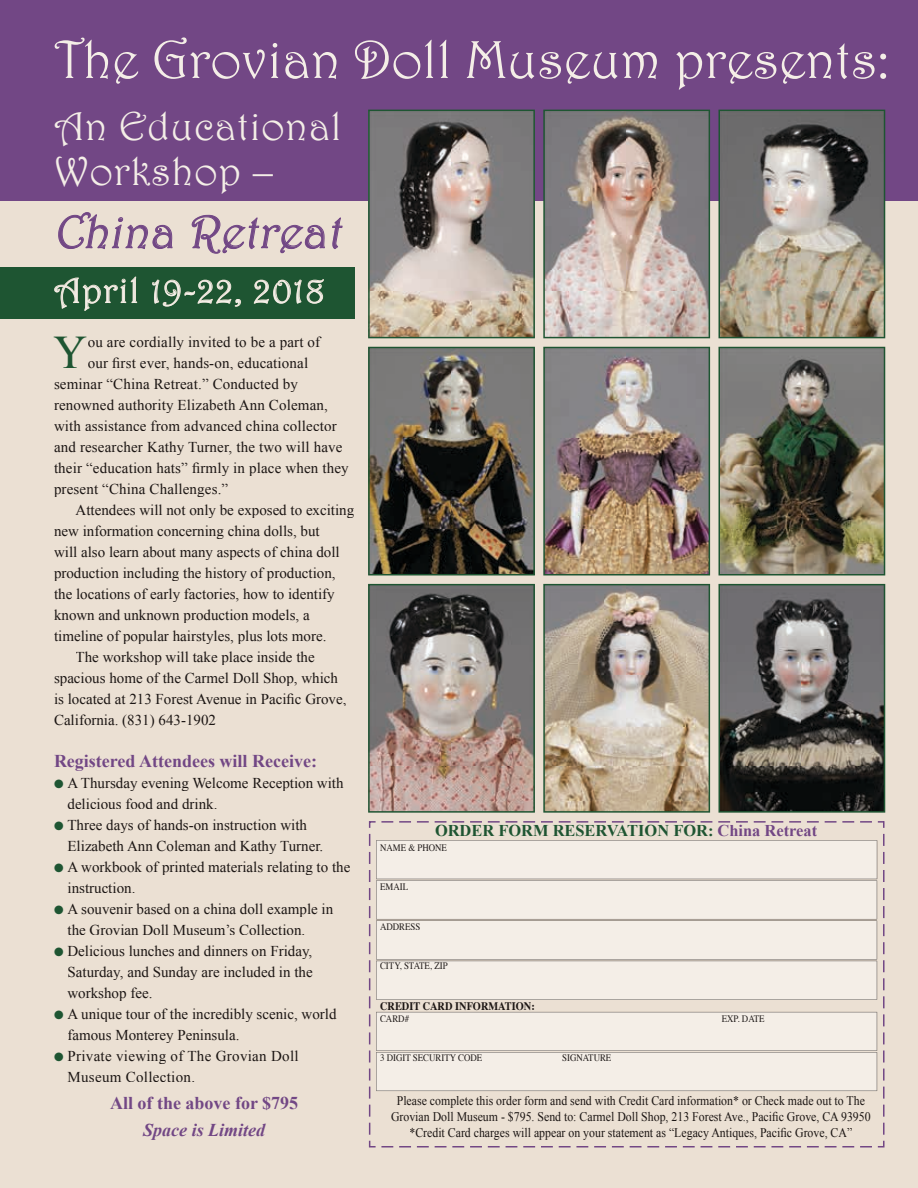
<style>
.page{position:relative;width:918px;height:1188px;background:#ebe0d3}
.page>*{position:absolute;margin:0;border:0;box-sizing:border-box;transform-origin:0 0}
.t1{font:54px "Harrington";color:#f4eee7}
.t2{font:46.65px "Times New Roman";color:#1e5532}
.t3{font:italic 46.5px "Harrington";color:#724785}
.t4{font:40.5px/45px "Harrington";letter-spacing:.02em;color:#f4eee7}
.t5{font:36px "Harrington";letter-spacing:.03em;color:#f4eee7}
.t6{font:700 18px "Times New Roman";color:#724785}
.t7{font:italic 700 18px "Times New Roman";color:#724785}
.t8{font:700 16.35px "Times New Roman";color:#1e5532}
.t9{font:15px/21px "Times New Roman";color:#1c1614}
.t10{font:15px/21px "Times New Roman";letter-spacing:.02em;color:#1c1614}
.t11{font:13.2px/15.8px "Times New Roman";color:#1c1614;text-align:center;scale:.9 1}
.t12{font:700 11.55px "Times";color:#1c1614;scale:.9 1}
.t13{font:9.9px "Times";color:#1f1a19;scale:.9 1}
.s1{color:#1e5532}
.s2{color:#724785}
</style>
<div class="page">
<div style="left:0;top:0;width:918px;height:201px;background:#724785"></div>
<div style="left:0;top:267px;width:354px;height:52px;background:#1e5532"></div>
<svg style="left:381px;top:1147px;width:491px;height:1px"></svg>
<svg style="left:369px;top:821px;width:516px;height:326px"></svg>
<svg style="left:376px;top:1012px;width:501px;height:79px;background:#efe9e2"></svg>
<div style="left:376px;top:840px;width:501px;height:160px;background:#f4eee7"></div>
<div style="left:380px;top:844px;width:67px;height:7px;background:#f4eee7"></div>
<div style="left:380px;top:884px;width:28px;height:6px;background:#f4eee7"></div>
<div style="left:380px;top:923px;width:40px;height:7px;background:#f4eee7"></div>
<div style="left:380px;top:963px;width:68px;height:8px;background:#f4eee7"></div>
<div style="left:380px;top:1002px;width:154px;height:9px;background:#ebe0d3"></div>
<div style="left:380px;top:1015px;width:385px;height:7px;background:#f4eee7"></div>
<div style="left:380px;top:1055px;width:231px;height:6px;background:#f4eee7"></div>
<div style="left:397px;top:1096px;width:468px;height:12px;background:#ebe0d3"></div>
<div style="left:391px;top:1112px;width:479px;height:12px;background:#ebe0d3"></div>
<div style="left:410px;top:1128px;width:442px;height:12px;background:#ebe0d3"></div>
<img style="left:368px;top:347px;width:167px;height:228px">
<img style="left:543px;top:347px;width:167px;height:228px">
<img style="left:719px;top:347px;width:166px;height:228px">
<svg style="left:719px;top:584px;width:166px;height:229px;background:#575653"></svg>
<svg style="left:368px;top:584px;width:167px;height:229px;background:#8c807a"></svg>
<svg style="left:543px;top:584px;width:167px;height:229px;background:#afa391"></svg>
<svg style="left:719px;top:110px;width:166px;height:228px;background:#8f8a7f"></svg>
<svg style="left:368px;top:110px;width:167px;height:228px;background:#968f87"></svg>
<svg style="left:543px;top:110px;width:167px;height:228px;background:#a79c97"></svg>
<svg style="left:58px;top:212px;width:115px;height:37px"></svg>
<svg style="left:191px;top:215px;width:134px;height:39px"></svg>
<svg style="left:332px;top:218px;width:11px;height:31px"></svg>
<svg style="left:54px;top:277px;width:83px;height:34px"></svg>
<svg style="left:152px;top:279px;width:89px;height:28px"></svg>
<svg style="left:254px;top:279px;width:70px;height:25px"></svg>
<h1 class="t1" style="left:54px;top:27px;width:837px">The Grovian Doll Museum presents:</h1>
<h3 class="t4" style="left:54px;top:103px;width:289px">An Educational<br>Workshop –</h3>
<h3 class="t3" style="left:54px;top:204px;width:298px">China Retreat</h3>
<h3 class="t5" style="left:54px;top:269px;width:272px">April 19-22, 2018</h3>
<h2 class="t2" style="left:54px;top:321px;width:35px">Y</h2>
<p class="t9" style="left:88px;top:331px;width:234px">ou are cordially invited to be a part of</p>
<p class="t9" style="left:88px;top:352px;width:222px">our first ever, hands-on, educational</p>
<p class="t9" style="left:54px;top:373px;width:246px">seminar “China Retreat.” Conducted by</p>
<p class="t9" style="left:54px;top:394px;width:275px">renowned authority Elizabeth Ann Coleman,</p>
<p class="t9" style="left:54px;top:415px;width:284px">with assistance from advanced china collector</p>
<p class="t9" style="left:54px;top:436px;width:290px">and researcher Kathy Turner, the two will have</p>
<p class="t9" style="left:54px;top:457px;width:296px">their “education hats” firmly in place when they</p>
<p class="t9" style="left:54px;top:478px;width:176px">present “China Challenges.”</p>
<p class="t9" style="left:76px;top:499px;width:280px">Attendees will not only be exposed to exciting</p>
<p class="t9" style="left:54px;top:520px;width:267px">new information concerning china dolls, but</p>
<p class="t9" style="left:54px;top:541px;width:287px">will also learn about many aspects of china doll</p>
<p class="t9" style="left:54px;top:562px;width:283px">production including the history of production,</p>
<p class="t9" style="left:54px;top:583px;width:282px">the locations of early factories, how to identify</p>
<p class="t9" style="left:54px;top:604px;width:257px">known and unknown production models, a</p>
<p class="t9" style="left:54px;top:625px;width:274px">timeline of popular hairstyles, plus lots more.</p>
<p class="t9" style="left:76px;top:646px;width:241px">The workshop will take place inside the</p>
<p class="t9" style="left:54px;top:667px;width:286px">spacious home of the Carmel Doll Shop, which</p>
<p class="t9" style="left:54px;top:688px;width:294px">is located at 213 Forest Avenue in Pacific Grove,</p>
<p class="t9" style="left:54px;top:709px;width:164px">California. (831) 643-1902</p>
<p class="t6" style="left:54px;top:748px;width:265px">Registered Attendees will Receive:</p>
<p class="t9" style="left:68px;top:772px;width:278px;text-indent:-14px"><span class="s1">●</span> A Thursday evening Welcome Reception with delicious food and drink.</p>
<p class="t9" style="left:68px;top:814px;width:257px;text-indent:-14px"><span class="s1">●</span> Three days of hands-on instruction with<br>Elizabeth Ann Coleman and Kathy Turner.</p>
<p class="t9" style="left:68px;top:856px;width:284px;text-indent:-14px"><span class="s1">●</span> A workbook of printed materials relating to the instruction.</p>
<p class="t9" style="left:68px;top:898px;width:267px;text-indent:-14px"><span class="s1">●</span> A souvenir based on a china doll example in the Grovian Doll Museum’s Collection.</p>
<p class="t9" style="left:68px;top:940px;width:247px;text-align:justify;text-indent:-14px"><span class="s1">●</span> Delicious lunches and dinners on Friday, Saturday, and Sunday are included in the workshop fee.</p>
<p class="t9" style="left:68px;top:1003px;width:271px;text-indent:-14px"><span class="s1">●</span> A unique tour of the incredibly scenic, world famous Monterey Peninsula.</p>
<p class="t10" style="left:68px;top:1045px;width:233px;text-indent:-14px"><span class="s1">●</span> Private viewing of The Grovian Doll<br>Museum Collection.</p>
<p class="t6" style="left:110px;top:1090px;width:190px">All of the above for $795</p>
<p class="t7" style="left:143px;top:1117px;width:124px">Space is Limited</p>
<p class="t8" style="left:435px;top:820px;width:384px">ORDER FORM RESERVATION FOR: <span class="s2">China Retreat</span></p>
<p class="t13" style="left:380px;top:838px;width:76px">NAME &amp; PHONE</p>
<p class="t13" style="left:380px;top:878px;width:33px">EMAIL</p>
<p class="t13" style="left:380px;top:917px;width:46px">ADDRESS</p>
<p class="t13" style="left:380px;top:957px;width:77px">CITY, STATE, ZIP</p>
<p class="t12" style="left:380px;top:995px;width:174px">CREDIT CARD INFORMATION:</p>
<p class="t13" style="left:380px;top:1009px;width:34px">CARD#</p>
<p class="t13" style="left:722px;top:1009px;width:49px">EXP. DATE</p>
<p class="t13" style="left:380px;top:1049px;width:115px">3 DIGIT SECURITY CODE</p>
<p class="t13" style="left:562px;top:1049px;width:56px">SIGNATURE</p>
<p class="t11" style="left:391px;top:1093px;width:535px">Please complete this order form and send with Credit Card information* or Check made out to The<br>Grovian Doll Museum - $795. Send to: Carmel Doll Shop, 213 Forest Ave., Pacific Grove, CA 93950 *Credit Card charges will appear on your statement as “Legacy Antiques, Pacific Grove, CA”</p>
</div>
